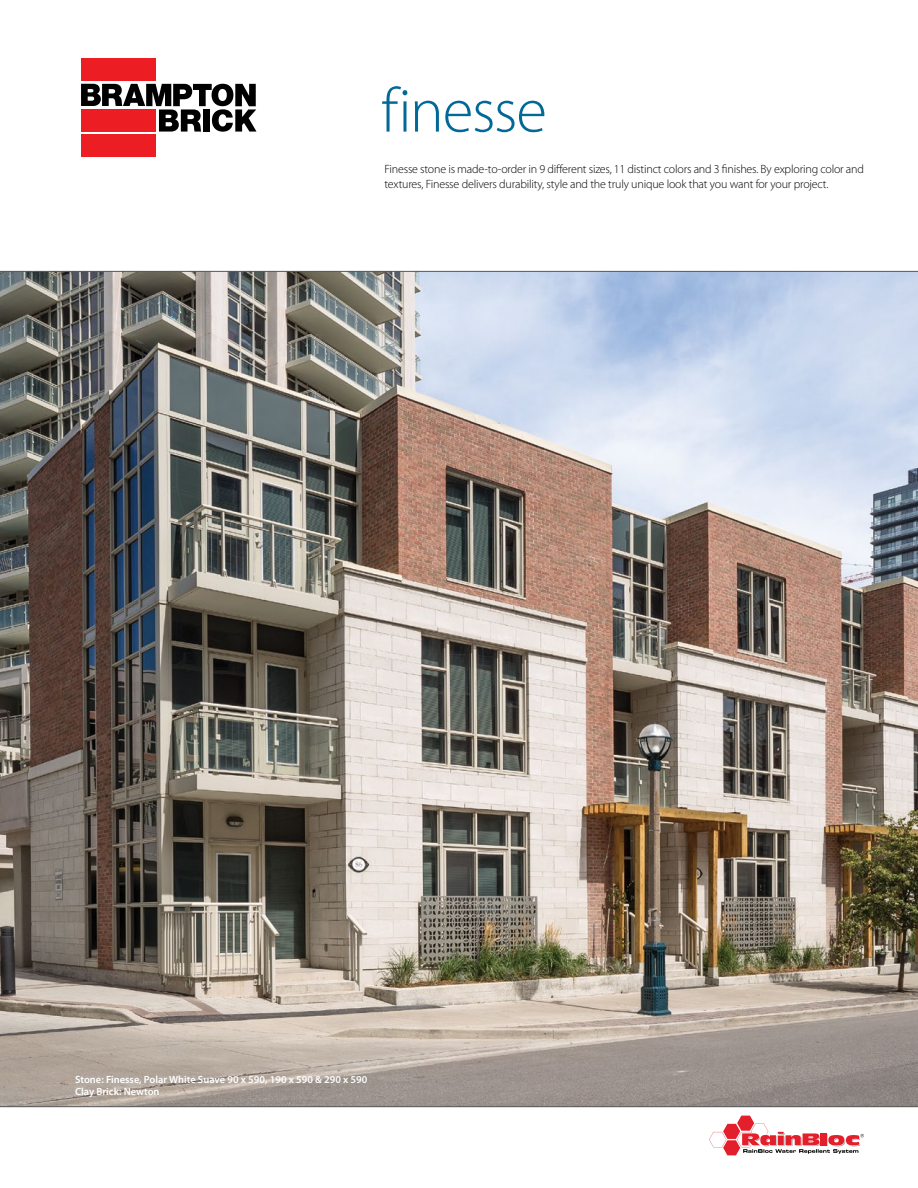
<style>
.page{position:relative;width:918px;height:1188px;background:#fff}
.page>*{position:absolute;margin:0;border:0;box-sizing:border-box;transform-origin:0 0}
.t1{font:300 63px "Myriad Pro";letter-spacing:-.02em;color:#006997}
.t2{font:300 12px/15px "Myriad Pro";letter-spacing:-.015em;color:#000}
.t3{font:600 10.5px/12px "Myriad Pro";color:#fff}
</style>
<div class="page">
<img style="left:0;top:271px;width:918px;height:836px">
<div style="left:81px;top:58px;width:74px;height:23px;background:#ed1d24"></div>
<div style="left:81px;top:135px;width:74px;height:22px;background:#ed1d24"></div>
<svg style="left:81px;top:84px;width:175px;height:48px"></svg>
<svg style="left:709px;top:1116px;width:155px;height:39px"></svg>
<h1 class="t1" style="left:381px;top:76px;width:167px">finesse</h1>
<p class="t2" style="left:384px;top:162px;width:481px">Finesse stone is made-to-order in 9 different sizes, 11 distinct colors and 3 finishes. By exploring color and textures, Finesse delivers durability, style and the truly unique look that you want for your project.</p>
<p class="t3" style="left:75px;top:1073px;width:294px">Stone: Finesse, Polar White Suave 90 x 590, 190 x 590 &amp; 290 x 590<br>Clay Brick: Newton</p>
</div>
